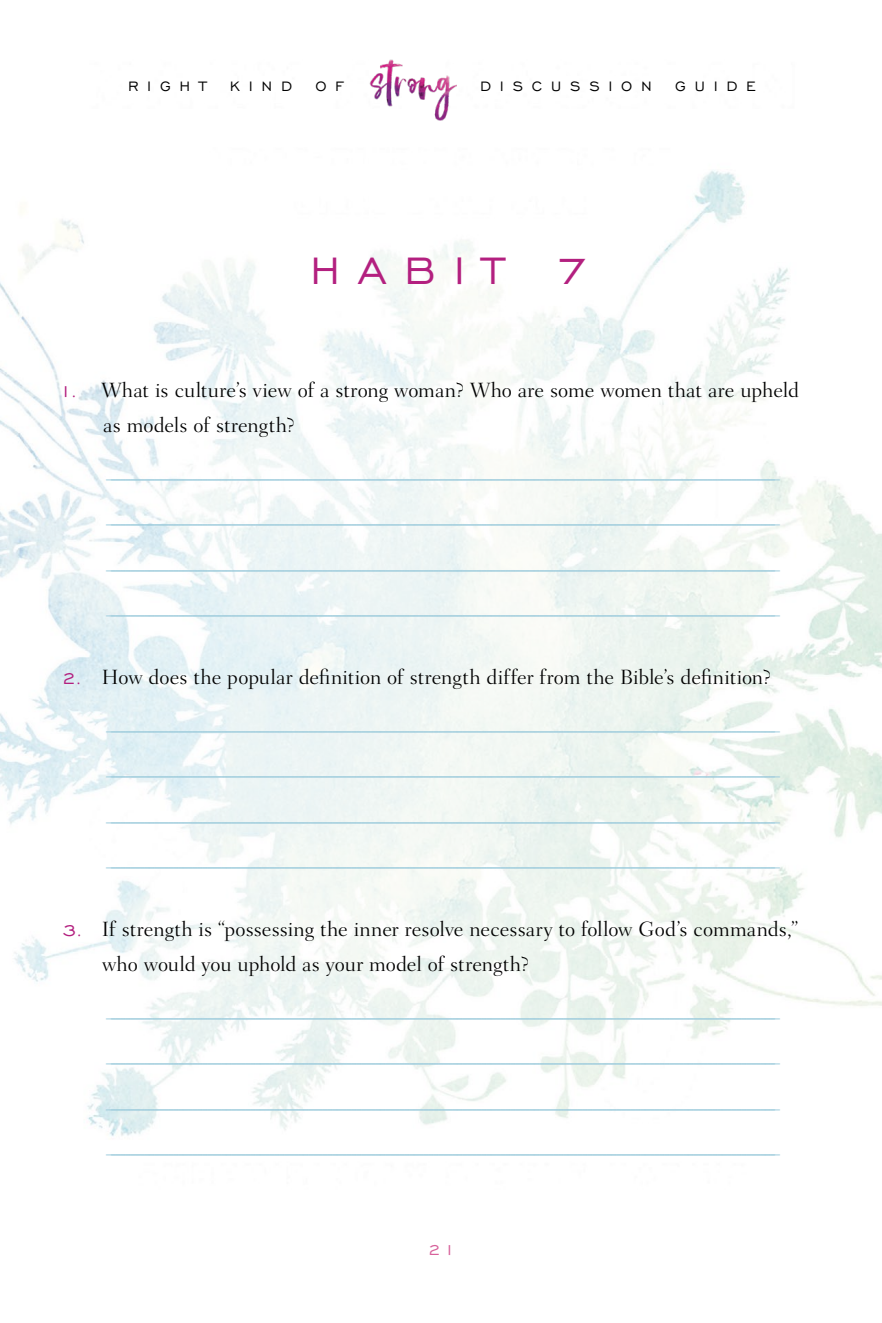
<style>
.page{position:relative;width:882px;height:1323px;background:#fff}
.page>*{position:absolute;margin:0;border:0;box-sizing:border-box;transform-origin:0 0}
.Chapter{font:49px "Engravers Gothic BT";letter-spacing:.36em;color:#b3207f}
.t1{font:300 21px/35px "Fairfield LT Std";color:#000}
.Lines{font:300 19.25px "Fairfield LT Std";color:#a0cddd}
.t2{font:19.25px "Engravers Gothic BT";color:#d7619b}
.t3{font:17.5px "Engravers Gothic BT";letter-spacing:.5em;color:#000}
.s1{font-family:"Engravers Gothic BT";font-weight:400;color:#b3207f}
</style>
<div class="page">
<div style="left:0;top:24px;width:882px;height:1174px;background:#fff;opacity:.5"></div>
<img style="left:367px;top:60px;width:90px;height:60px">
<p class="t3" style="left:128px;top:76px;width:80px">RIGHT</p>
<p class="t3" style="left:230px;top:76px;width:64px">KIND</p>
<p class="t3" style="left:315px;top:76px;width:30px">O F</p>
<p class="t3" style="left:480px;top:76px;width:173px">DISCUSSION</p>
<p class="t3" style="left:675px;top:76px;width:82px">GUIDE</p>
<p class="Chapter" style="left:310px;top:243px;width:279px">HABIT 7</p>
<p class="t1" style="left:103px;top:373px;width:697px;text-indent:-44px"><span class="s1">1.</span> What is culture’s view of a strong woman? Who are some women that are upheld as models of strength?</p>
<p class="Lines" style="left:106px;top:460px;width:675px">___________________________________________________________________________________________________________________________________________</p>
<p class="Lines" style="left:106px;top:506px;width:675px">___________________________________________________________________________________________________________________________________________</p>
<p class="Lines" style="left:106px;top:551px;width:675px">___________________________________________________________________________________________________________________________________________</p>
<p class="Lines" style="left:106px;top:597px;width:675px">___________________________________________________________________________________________________________________________________________</p>
<p class="t1" style="left:62px;top:660px;width:711px"><span class="s1">2.</span> How does the popular definition of strength differ from the Bible’s definition?</p>
<p class="Lines" style="left:106px;top:712px;width:675px">___________________________________________________________________________________________________________________________________________</p>
<p class="Lines" style="left:106px;top:758px;width:675px">___________________________________________________________________________________________________________________________________________</p>
<p class="Lines" style="left:106px;top:803px;width:675px">___________________________________________________________________________________________________________________________________________</p>
<p class="Lines" style="left:106px;top:849px;width:675px">___________________________________________________________________________________________________________________________________________</p>
<p class="t1" style="left:102px;top:912px;width:698px;text-indent:-40px"><span class="s1">3.</span> If strength is “possessing the inner resolve necessary to follow God’s commands,” who would you uphold as your model of strength?</p>
<p class="Lines" style="left:106px;top:999px;width:675px">___________________________________________________________________________________________________________________________________________</p>
<p class="Lines" style="left:106px;top:1045px;width:675px">___________________________________________________________________________________________________________________________________________</p>
<p class="Lines" style="left:106px;top:1090px;width:675px">___________________________________________________________________________________________________________________________________________</p>
<p class="Lines" style="left:106px;top:1136px;width:675px">___________________________________________________________________________________________________________________________________________</p>
<p class="t2" style="left:428px;top:1239px;width:30px">21</p>
</div>
